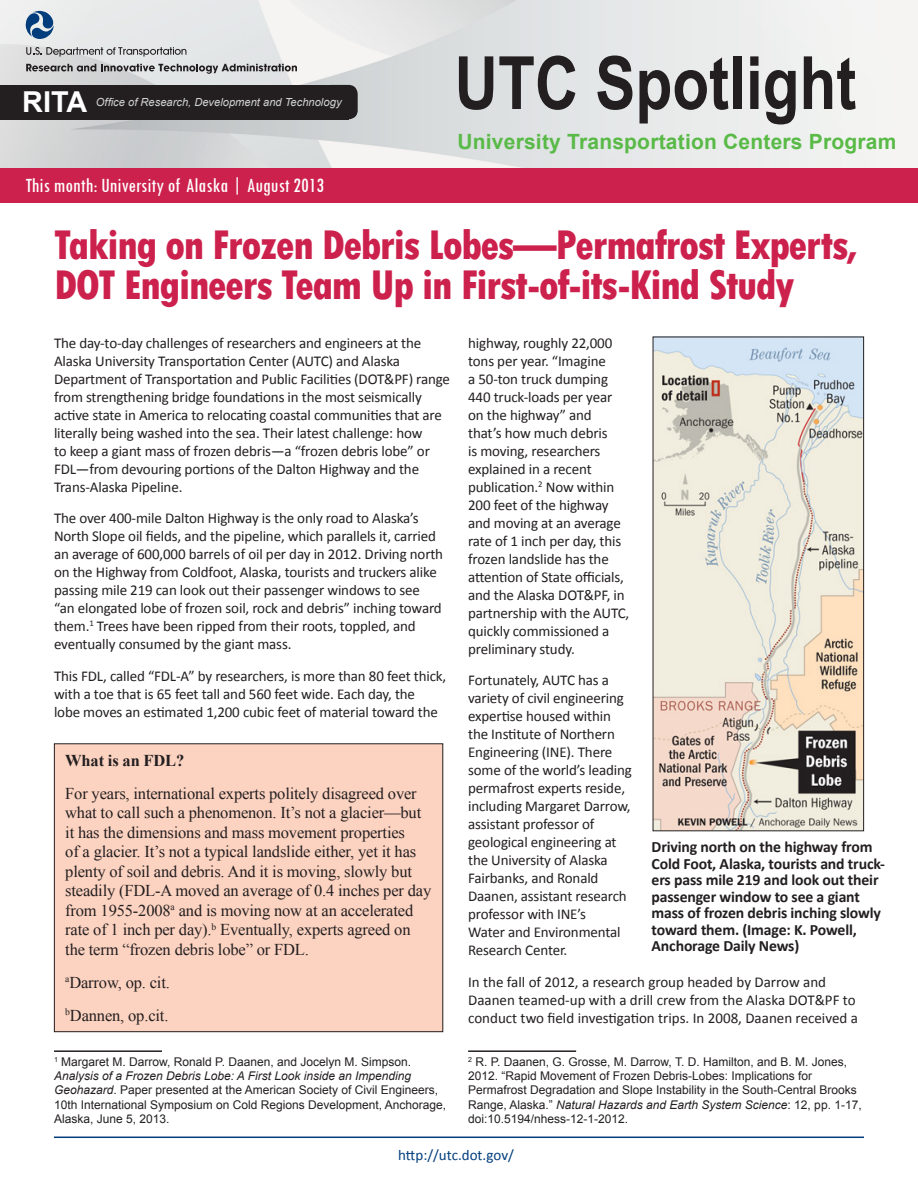
<style>
.page{position:relative;width:918px;height:1188px;background:#fff}
.page>*{position:absolute;margin:0;border:0;box-sizing:border-box;transform-origin:0 0}
.t1{font:700 73.5px "Arial Narrow";color:#231f20}
.t2{font:800 condensed 43.5px/40.5px "Tw Cen";letter-spacing:-.03em;color:#cd214d}
.t3{font:700 28.8px "Arial";color:#fff}
.t4{font:condensed 21px "Tw Cen";color:#fff}
.t5{font:700 21px "Arial";letter-spacing:.01em;color:#59ba47}
.Box{font:16.5px/19.5px "Times New Roman";letter-spacing:-.01em;color:#231f20}
.Box-2{font:700 16.5px "Times New Roman";letter-spacing:-.01em;color:#231f20}
.t6{font:700 15.75px/16.5px "Calibri";letter-spacing:-.01em;color:#231f20}
.Body{font:15px/18px "Calibri";letter-spacing:-.01em;color:#231f20}
.Footnote{font:15px/18px "Calibri";letter-spacing:-.01em;color:#231f20}
.Body-2{font:15px "Calibri";letter-spacing:-.005em;color:#013d7d}
.Footnote-2{font:12px/14.4px "Arial";color:#231f20}
.t7{font:italic 11.1px "Arial";color:#d1d2d4}
.s1{font-size:11.4px}
.s2{font-style:italic}
</style>
<div class="page">
<img style="left:0;top:0;width:918px;height:168px">
<div style="left:322px;top:85px;width:36px;height:34px;background:#231f20;border-radius:9px"></div>
<div style="left:0;top:85px;width:348px;height:34px;background:#231f20"></div>
<svg style="left:26px;top:11px;width:28px;height:29px"></svg>
<svg style="left:26px;top:47px;width:160px;height:10px;background:#b1b1b2"></svg>
<svg style="left:26px;top:64px;width:271px;height:10px;background:#9d9d9e"></svg>
<div style="left:0;top:168px;width:918px;height:34px;background:#cd214d"></div>
<hr style="left:54px;top:1050px;width:108px;height:2px;background:#231f20">
<hr style="left:468px;top:1050px;width:108px;height:2px;background:#231f20">
<hr style="left:54px;top:1137px;width:810px;height:1px;background:#013d7d">
<div style="left:54px;top:744px;width:389px;height:288px;background:#fcd2c0"></div>
<div style="left:54px;top:743px;width:389px;height:289px;border:1px solid #231f20"></div>
<img style="left:655px;top:339px;width:207px;height:490px">
<div style="left:653px;top:337px;width:211px;height:494px;border:1px solid #231f20"></div>
<p class="t3" style="left:22px;top:83px;width:67px">RITA</p>
<p class="t7" style="left:96px;top:95px;width:247px">Office of Research, Development and Technol<span class="s1">ogy</span></p>
<p class="t4" style="left:26px;top:172px;width:300px">This month: University of Alaska | August 2013</p>
<p class="t1" style="left:455px;top:27px;width:403px">UTC Spotlight</p>
<p class="t5" style="left:458px;top:128px;width:441px">University Transportation Centers Program</p>
<p class="t2" style="left:54px;top:224px;width:805px">Taking on Frozen Debris Lobes—Permafrost Experts,<br>DOT Engineers Team Up in First-of-its-Kind Study</p>
<p class="Body" style="left:54px;top:334px;width:398px">The day-to-day challenges of researchers and engineers at the Alaska University Transportation Center (AUTC) and Alaska Department of Transportation and Public Facilities (DOT&amp;PF) range from strengthening bridge foundations in the most seismically active state in America to relocating coastal communities that are literally being washed into the sea. Their latest challenge: how<br>to keep a giant mass of frozen debris—a “frozen debris lobe” or FDL—from devouring portions of the Dalton Highway and the Trans-Alaska Pipeline.</p>
<p class="Body" style="left:54px;top:509px;width:391px">The over 400-mile Dalton Highway is the only road to Alaska’s North Slope oil fields, and the pipeline, which parallels it, carried an average of 600,000 barrels of oil per day in 2012. Driving north on the Highway from Coldfoot, Alaska, tourists and truckers alike passing mile 219 can look out their passenger windows to see “an elongated lobe of frozen soil, rock and debris” inching toward them.<sup>1</sup> Trees have been ripped from their roots, toppled, and eventually consumed by the giant mass.</p>
<p class="Body" style="left:54px;top:667px;width:394px">This FDL, called “FDL-A” by researchers, is more than 80 feet thick, with a toe that is 65 feet tall and 560 feet wide. Each day, the<br>lobe moves an estimated 1,200 cubic feet of material toward the</p>
<p class="Box-2" style="left:65px;top:749px;width:121px">What is an FDL?</p>
<p class="Box" style="left:65px;top:783px;width:368px">For years, international experts politely disagreed over what to call such a phenomenon. It’s not a glacier—but it has the dimensions and mass movement properties<br>of a glacier. It’s not a typical landslide either, yet it has plenty of soil and debris. And it is moving, slowly but steadily (FDL-A moved an average of 0.4 inches per day from 1955-2008<sup>a</sup> and is moving now at an accelerated rate of 1 inch per day).<sup>b</sup> Eventually, experts agreed on the term “frozen debris lobe” or FDL.</p>
<p class="Box" style="left:65px;top:972px;width:106px"><sup>a</sup>Darrow, op. cit.</p>
<p class="Box" style="left:65px;top:1005px;width:105px"><sup>b</sup>Dannen, op.cit.</p>
<p class="Footnote-2" style="left:54px;top:1054px;width:394px"><sup>1</sup> Margaret M. Darrow, Ronald P. Daanen, and Jocelyn M. Simpson.<br><span class="s2">Analysis of a Frozen Debris Lobe: A First Look inside an Impending Geohazard</span>. Paper presented at the American Society of Civil Engineers, 10th International Symposium on Cold Regions Development, Anchorage, Alaska, June 5, 2013.</p>
<p class="Footnote" style="left:468px;top:334px;width:163px">highway, roughly 22,000 tons per year. “Imagine<br>a 50-ton truck dumping<br>440 truck-loads per year on the highway” and<br>that’s how much debris<br>is moving, researchers explained in a recent publication.<sup>2</sup> Now within<br>200 feet of the highway and moving at an average rate of 1 inch per day, this frozen landslide has the attention of State officials, and the Alaska DOT&amp;PF, in partnership with the AUTC, quickly commissioned a preliminary study.</p>
<p class="Body" style="left:468px;top:671px;width:165px">Fortunately, AUTC has a variety of civil engineering expertise housed within the Institute of Northern<br>Engineering (INE). There some of the world’s leading permafrost experts reside, including Margaret Darrow, assistant professor of geological engineering at the University of Alaska<br>Fairbanks, and Ronald<br>Daanen, assistant research professor with INE’s<br>Water and Environmental<br>Research Center.</p>
<p class="Body" style="left:468px;top:973px;width:391px">In the fall of 2012, a research group headed by Darrow and<br>Daanen teamed-up with a drill crew from the Alaska DOT&amp;PF to conduct two field investigation trips. In 2008, Daanen received a</p>
<p class="Footnote-2" style="left:468px;top:1054px;width:395px"><sup>2</sup> R. P. Daanen, G. Grosse, M. Darrow, T. D. Hamilton, and B. M. Jones, 2012. “Rapid Movement of Frozen Debris-Lobes: Implications for Permafrost Degradation and Slope Instability in the South-Central Brooks Range, Alaska.” <span class="s2">Natural Hazards and Earth System Science</span>: 12, pp. 1-17, doi:10.5194/nhess-12-1-2012.</p>
<p class="t6" style="left:652px;top:839px;width:235px">Driving north on the highway from<br>Cold Foot, Alaska, tourists and truck&shy;ers pass mile 219 and look out their passenger window to see a giant mass of frozen debris inching slowly toward them. (Image: K. Powell,<br>Anchorage Daily News)</p>
<p class="Body-2" style="left:398px;top:1146px;width:117px">http://utc.dot.gov/</p>
</div>
